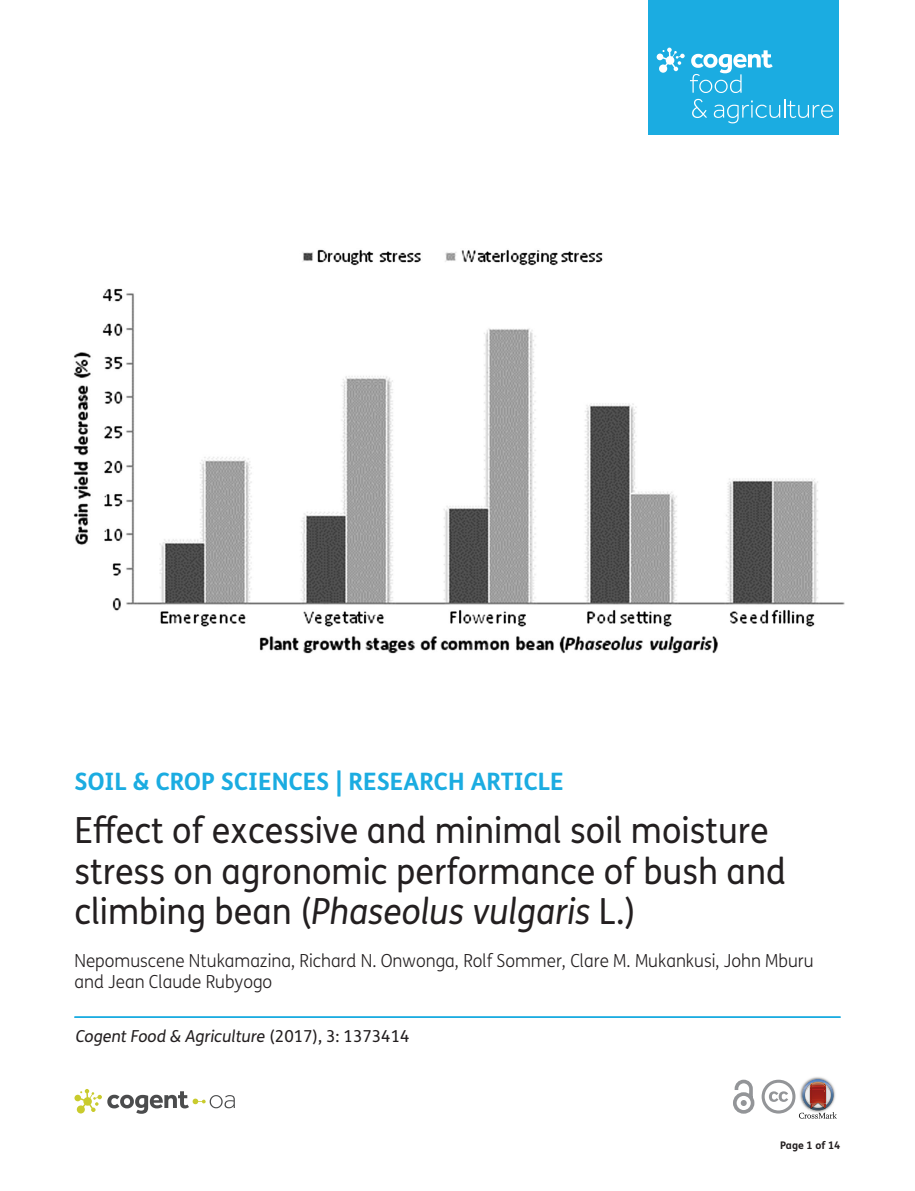
<style>
.page{position:relative;width:915px;height:1191px;background:#fff}
.page>*{position:absolute;margin:0;border:0;box-sizing:border-box;transform-origin:0 0}
.t1{font:36px/40.5px "FS Me Pro";color:#231f20;scale:.95 1}
.t2{font:700 24px "FS Me Pro";color:#1bace1}
.t3{font:300 18px/21px "FS Me Pro";color:#231f20;scale:.95 1}
.t4{font:italic 16.5px "FS Me Pro";color:#231f20}
.t5{font:700 10.5px "FS Me Pro";color:#231f20}
.s1{font-style:italic}
.s2{font-style:normal}
</style>
<div class="page">
<div style="left:648px;top:0;width:190px;height:134px;background:#1bace1"></div>
<svg style="left:656px;top:48px;width:116px;height:45px"></svg>
<svg style="left:692px;top:99px;width:15px;height:19px"></svg>
<svg style="left:713px;top:99px;width:119px;height:24px"></svg>
<svg style="left:733px;top:1079px;width:21px;height:34px"></svg>
<hr style="left:74px;top:1016px;width:766px;height:2px;background:#1bace1">
<img style="left:810px;top:1077px;width:15px;height:2px">
<svg style="left:761px;top:1079px;width:75px;height:39px"></svg>
<img style="left:74px;top:249px;width:769px;height:404px">
<svg style="left:74px;top:1089px;width:161px;height:24px"></svg>
<p class="t2" style="left:74px;top:763px;width:490px">SOIL &amp; CROP SCIENCES | RESEARCH ARTICLE</p>
<p class="t1" style="left:74px;top:810px;width:750px">Effect of excessive and minimal soil moisture stress on agronomic performance of bush and climbing bean (<span class="s1">Phaseolus vulgaris</span> L.)</p>
<p class="t3" style="left:74px;top:949px;width:779px">Nepomuscene Ntukamazina, Richard N. Onwonga, Rolf Sommer, Clare M. Mukankusi, John Mburu and Jean Claude Rubyogo</p>
<p class="t4" style="left:76px;top:1024px;width:335px">Cogent Food &amp; Agriculture <span class="s2">(2017), 3: 1373414</span></p>
<p class="t5" style="left:780px;top:1137px;width:62px">Page 1 of 14</p>
</div>
